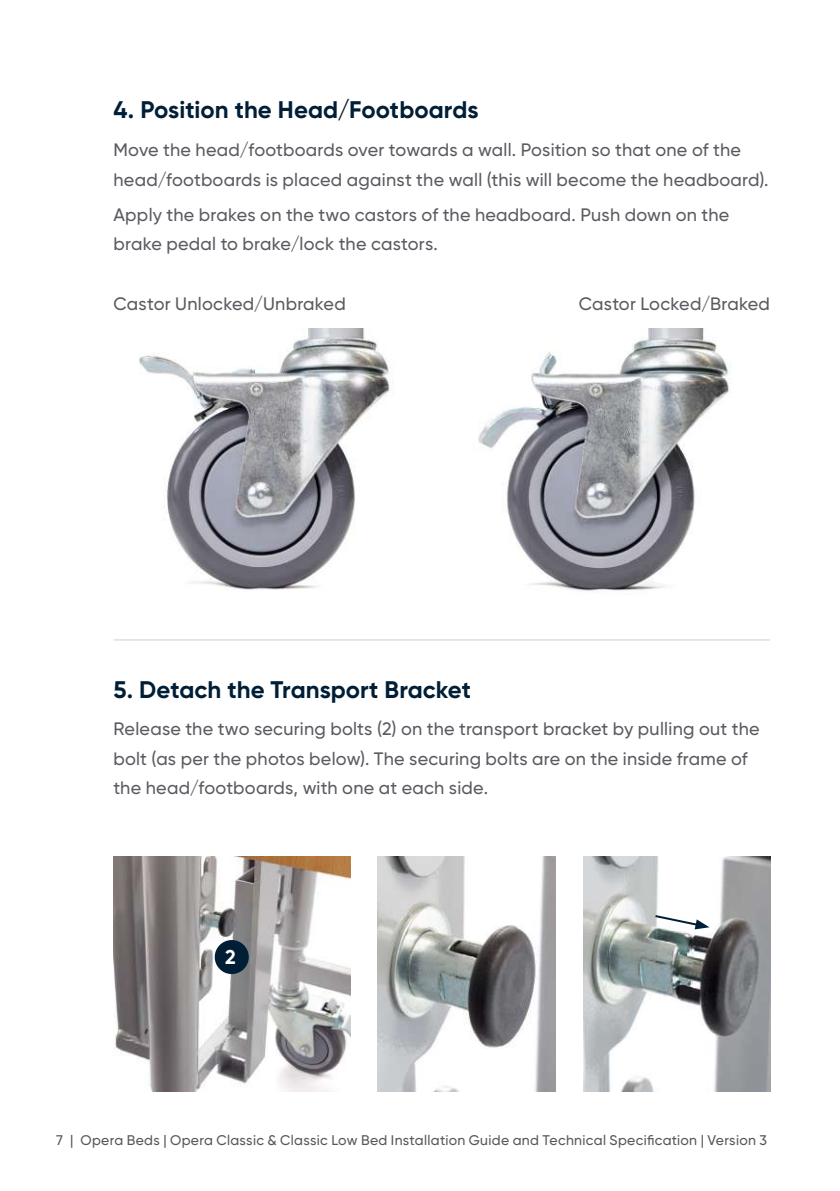
<style>
.page{position:relative;width:840px;height:1191px;background:#fff}
.page>*{position:absolute;margin:0;border:0;box-sizing:border-box;transform-origin:0 0}
.t1{font:700 24px "Gilroy";color:#001e36}
.t2{font:700 20px "Gilroy";color:#fff}
.t3{font:500 18px/29.6px "Gilroy";letter-spacing:.015em;color:#5b5a61}
.t4{font:500 14px "Gilroy";letter-spacing:.02em;color:#57585a}
</style>
<div class="page">
<img style="left:140px;top:329px;width:253px;height:261px">
<img style="left:478px;top:329px;width:253px;height:262px">
<hr style="left:113px;top:639px;width:656px;height:1px;background:#ceced0">
<img style="left:113px;top:856px;width:237px;height:235px">
<img style="left:377px;top:856px;width:178px;height:235px">
<img style="left:583px;top:856px;width:186px;height:235px">
<div style="left:214px;top:940px;width:35px;height:34px;background:#001e36;border-radius:50%"></div>
<svg style="left:652px;top:913px;width:57px;height:16px"></svg>
<h1 class="t1" style="left:113px;top:95px;width:366px">4. Position the Head/Footboards</h1>
<p class="t3" style="left:113px;top:135px;width:656px">Move the head/footboards over towards a wall. Position so that one of the head/footboards is placed against the wall (this will become the headboard).</p>
<p class="t3" style="left:113px;top:199px;width:617px">Apply the brakes on the two castors of the headboard. Push down on the brake pedal to brake/lock the castors.</p>
<p class="t3" style="left:113px;top:288px;width:234px">Castor Unlocked/Unbraked</p>
<p class="t3" style="left:578px;top:288px;width:193px">Castor Locked/Braked</p>
<h1 class="t1" style="left:113px;top:674px;width:359px">5. Detach the Transport Bracket</h1>
<p class="t3" style="left:113px;top:714px;width:647px">Release the two securing bolts (2) on the transport bracket by pulling out the bolt (as per the photos below). The securing bolts are on the inside frame of the head/footboards, with one at each side.</p>
<p class="t2" style="left:225px;top:944px;width:12px">2</p>
<p class="t4" style="left:56px;top:1132px;width:712px">7 | Opera Beds | Opera Classic &amp; Classic Low Bed Installation Guide and Technical Specification | Version 3</p>
</div>
